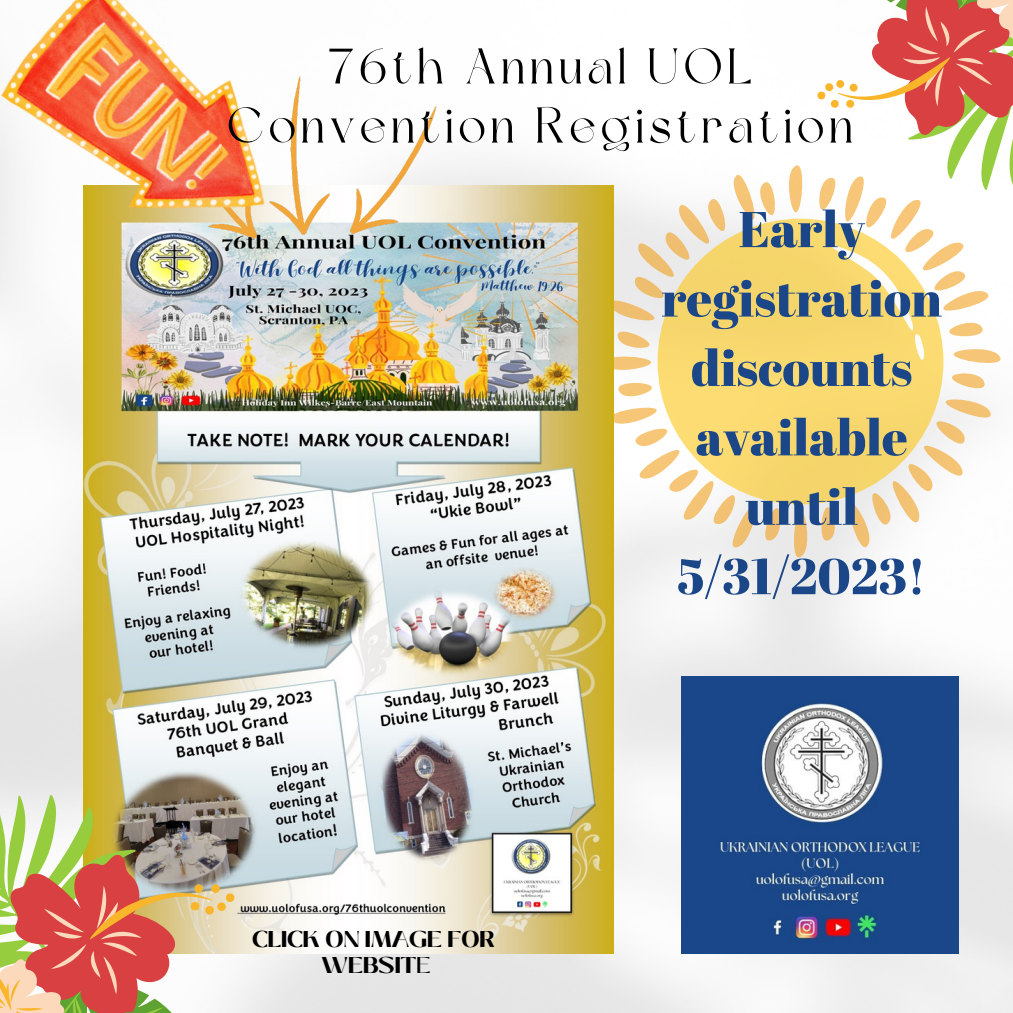
<style>
.page{position:relative;width:1013px;height:1013px;background:#fff}
.page>*{position:absolute;margin:0;border:0;box-sizing:border-box;transform-origin:0 0}
.t1{font:50.12px/69.4px "Abril Fatface";color:#1b4789;text-align:center}
.t2{font:50px "Dream Avenue";letter-spacing:.1em;color:#000}
.t3{font:800 22.75px "Black Mango";color:#000}
.s1{font-weight:500}
</style>
<div class="page">
<img style="left:0;top:162px;width:1012px;height:850px">
<img style="left:681px;top:677px;width:277px;height:276px">
<svg style="left:817px;top:0;width:195px;height:199px"></svg>
<svg style="left:599px;top:161px;width:405px;height:401px"></svg>
<svg style="left:793px;top:228px;width:134px;height:136px;background:#f9dd83"></svg>
<img style="left:83px;top:185px;width:530px;height:768px">
<img style="left:313px;top:106px;width:125px;height:145px">
<svg style="left:0;top:785px;width:235px;height:227px"></svg>
<img style="left:0;top:0;width:313px;height:272px">
<p class="t2" style="left:328px;top:46px;width:425px">76th Annual UOL</p>
<p class="t2" style="left:227px;top:105px;width:627px">Convention Registration</p>
<p class="t3" style="left:252px;top:921px;width:244px">CLICK ON IMAGE FOR</p>
<p class="t3" style="left:321px;top:947px;width:111px">WEBSIT<span class="s1">E</span></p>
<p class="t1" style="left:661px;top:193px;width:282px">Early registration discounts available until<br>5/31/2023!</p>
</div>
